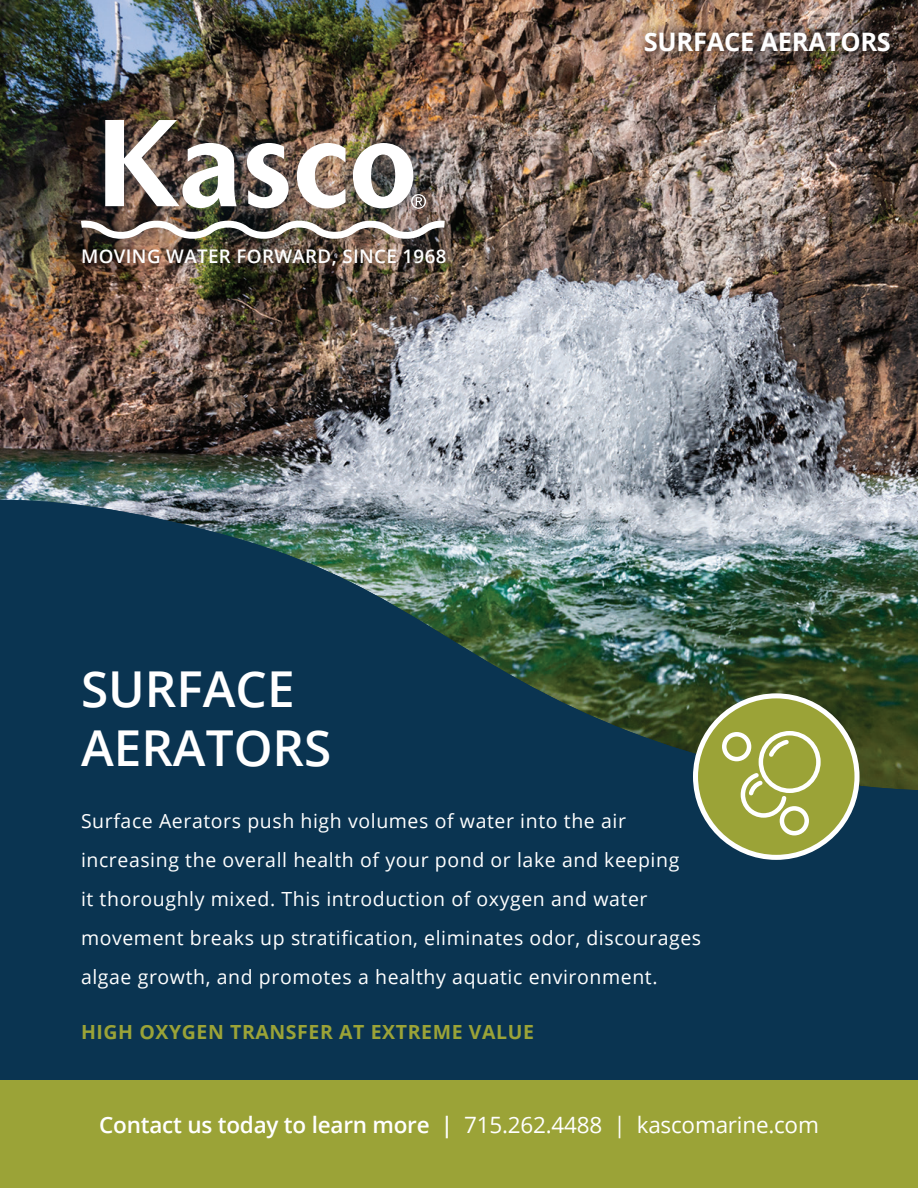
<style>
.page{position:relative;width:918px;height:1188px;background:#fff}
.page>*{position:absolute;margin:0;border:0;box-sizing:border-box;transform-origin:0 0}
.t1{font:600 49.5px/58.5px "Open Sans";color:#fff}
.t2{font:700 25.5px "Open Sans";letter-spacing:-.01em;color:#fff}
.t3{font:22.5px "Open Sans";letter-spacing:-.01em;color:#fff}
.t4{font:19.5px/39px "Open Sans";letter-spacing:.03em;color:#fff}
.t5{font:700 19.5px "Open Sans";letter-spacing:.03em;color:#9ba337}
.t6{font:600 18.75px "Open Sans";letter-spacing:.02em;color:#fff}
.s1{font-weight:600}
</style>
<div class="page">
<img style="left:0;top:0;width:918px;height:497px">
<div style="left:0;top:1080px;width:918px;height:108px;background:#9ba337"></div>
<svg style="left:0;top:497px;width:918px;height:583px;background:#1e4557"></svg>
<svg style="left:693px;top:693px;width:167px;height:167px;background:#8d9954"></svg>
<div style="left:780px;top:806px;width:29px;height:29px;border:4px solid #fff;border-radius:50%"></div>
<div style="left:722px;top:732px;width:29px;height:29px;border:4px solid #fff;border-radius:50%"></div>
<div style="left:630px;top:18px;width:275px;height:48px;background:#231f20;opacity:.9"></div>
<div style="left:60px;top:98px;width:406px;height:163px;background:#0c3451;opacity:.5"></div>
<img style="left:81px;top:219px;width:364px;height:22px">
<img style="left:105px;top:120px;width:132px;height:88px">
<svg style="left:247px;top:143px;width:42px;height:65px"></svg>
<svg style="left:297px;top:143px;width:49px;height:65px"></svg>
<img style="left:353px;top:143px;width:73px;height:66px">
<p class="t6" style="left:81px;top:244px;width:367px">MOVING WATER FORWARD, SINCE 1968</p>
<p class="t1" style="left:81px;top:659px;width:252px">SURFACE<br>AERATORS</p>
<p class="t2" style="left:644px;top:24px;width:249px">SURFACE AERATORS</p>
<p class="t4" style="left:81px;top:801px;width:622px">Surface Aerators push high volumes of water into the air increasing the overall health of your pond or lake and keeping<br>it thoroughly mixed. This introduction of oxygen and water movement breaks up stratification, eliminates odor, discourages algae growth, and promotes a healthy aquatic environment.</p>
<p class="t5" style="left:81px;top:1019px;width:454px">HIGH OXYGEN TRANSFER AT EXTREME VALUE</p>
<p class="t3" style="left:99px;top:1109px;width:721px"><span class="s1">Contact us today to learn more |</span> 715.262.4488 | kascomarine.com</p>
</div>
